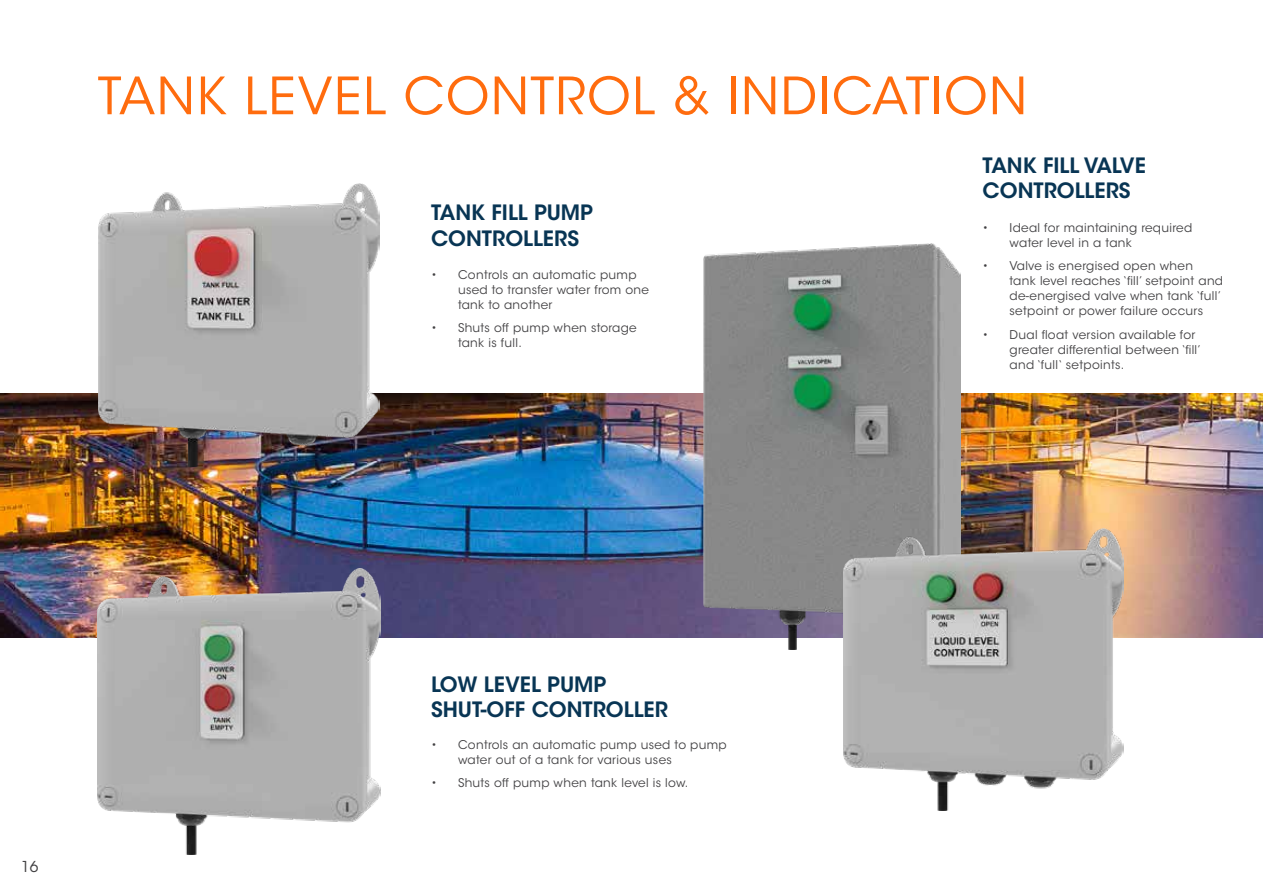
<style>
.page{position:relative;width:1263px;height:893px;background:#fff}
.page>*{position:absolute;margin:0;border:0;box-sizing:border-box;transform-origin:0 0}
.t1{font:51px "ITC Avant Garde Std";letter-spacing:.03em;color:#ff6c0e}
.t2{font:600 21px/25.5px "ITC Avant Garde Std";color:#083554}
.t3{font:15px "ITC Avant Garde Std";color:#414042}
.t4{font:12px/15px "ITC Avant Garde Std";letter-spacing:.025em;color:#414042}
</style>
<div class="page">
<img style="left:0;top:394px;width:1263px;height:244px">
<img style="left:99px;top:184px;width:281px;height:282px">
<img style="left:98px;top:568px;width:283px;height:287px">
<img style="left:703px;top:244px;width:257px;height:405px">
<img style="left:844px;top:528px;width:279px;height:283px">
<h1 class="t1" style="left:98px;top:65px;width:931px">TANK LEVEL CONTROL &amp; INDICATION</h1>
<h2 class="t2" style="left:431px;top:200px;width:163px">TANK FILL PUMP<br>CONTROLLERS</h2>
<p class="t4" style="left:458px;top:267px;width:193px;text-indent:-27px">• Controls an automatic pump used to transfer water from one tank to another</p>
<p class="t4" style="left:458px;top:321px;width:180px;text-indent:-27px">• Shuts off pump when storage tank is full.</p>
<h2 class="t2" style="left:982px;top:152px;width:165px">TANK FILL VALVE<br>CONTROLLERS</h2>
<p class="t4" style="left:1009px;top:220px;width:184px;text-indent:-27px">• Ideal for maintaining required water level in a tank</p>
<p class="t4" style="left:1009px;top:258px;width:215px;text-indent:-27px">• Valve is energised open when<br>tank level reaches ‘fill’ setpoint and de-energised valve when tank ‘full’ setpoint or power failure occurs</p>
<p class="t4" style="left:1009px;top:327px;width:193px;text-indent:-27px">• Dual float version available for greater differential between ‘fill’ and ‘full‘ setpoints.</p>
<p class="t3" style="left:21px;top:858px;width:19px">16</p>
<h2 class="t2" style="left:431px;top:671px;width:238px">LOW LEVEL PUMP<br>SHUT-OFF CONTROLLER</h2>
<p class="t4" style="left:458px;top:737px;width:270px;text-indent:-27px">• Controls an automatic pump used to pump water out of a tank for various uses</p>
<p class="t4" style="left:431px;top:775px;width:259px">• Shuts off pump when tank level is low.</p>
</div>
